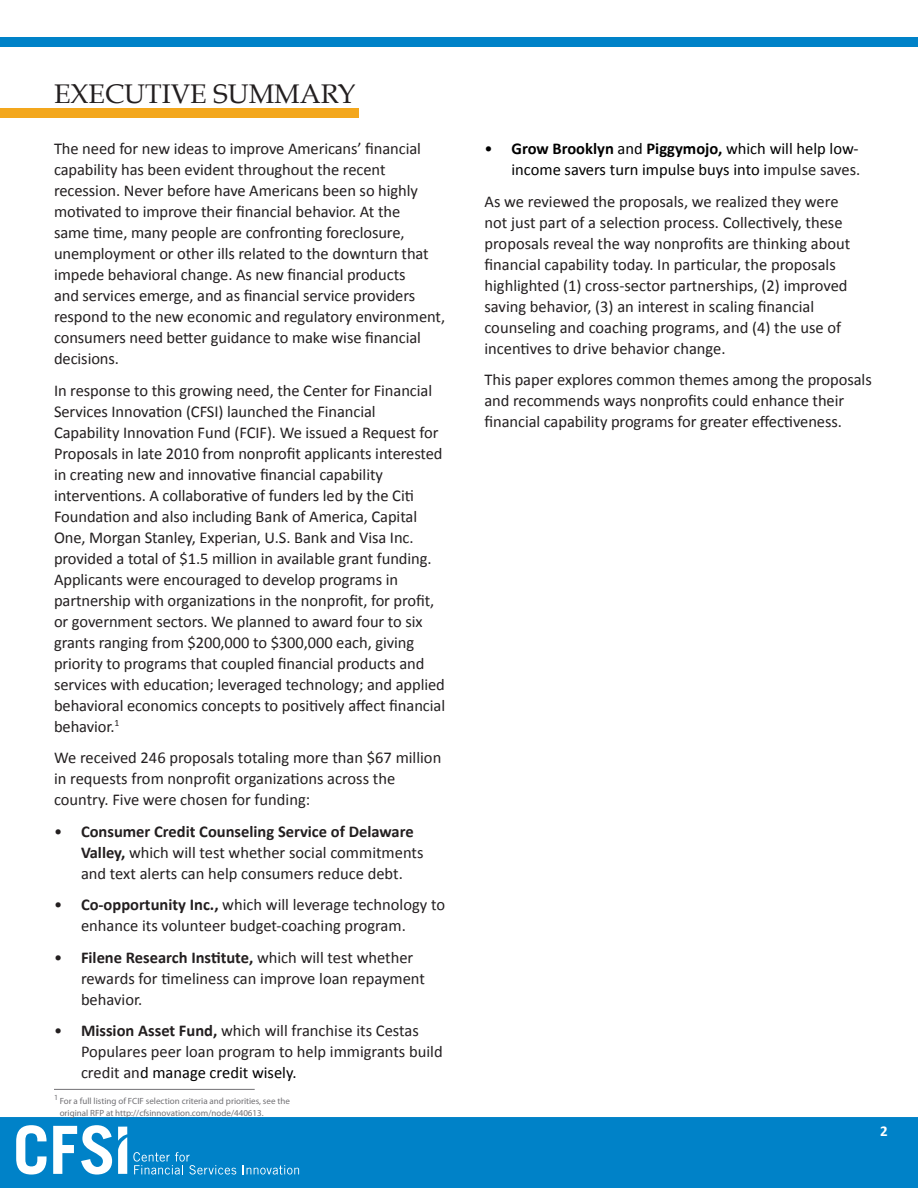
<style>
.page{position:relative;width:918px;height:1188px;background:#fff}
.page>*{position:absolute;margin:0;border:0;box-sizing:border-box;transform-origin:0 0}
.t1{font:27px "Book Antiqua";color:#231f20}
.t2{font:16.5px/21px "Calibri";letter-spacing:-.005em;color:#231f20}
.t3{font:16.5px/21px "Calibri";color:#000;text-align:right}
.t4{font:700 15px "Calibri";color:#fff}
.t5{font:9px/12px "Myriad Pro";color:#717074}
.t6{font:7.8px "Myriad Pro";color:#717074}
.s1{font-weight:700}
.s2{color:#000}
.s3{color:#231f20}
</style>
<div class="page">
<div style="left:0;top:1117px;width:918px;height:71px;background:#0082c8"></div>
<svg style="left:16px;top:1125px;width:31px;height:50px"></svg>
<svg style="left:53px;top:1125px;width:59px;height:50px"></svg>
<svg style="left:118px;top:1127px;width:9px;height:47px"></svg>
<svg style="left:133px;top:1152px;width:103px;height:23px;background:#2493cf"></svg>
<svg style="left:243px;top:1165px;width:56px;height:10px"></svg>
<div style="left:0;top:37px;width:918px;height:10px;background:#0082c8"></div>
<div style="left:0;top:108px;width:359px;height:10px;background:#f3a71d"></div>
<hr style="left:54px;top:1089px;width:201px;height:1px;background:#717074">
<p class="t1" style="left:54px;top:77px;width:303px">EXECUTIVE SUMMARY</p>
<p class="t2" style="left:54px;top:137px;width:393px">The need for new ideas to improve Americans’ financial capability has been evident throughout the recent recession. Never before have Americans been so highly motivated to improve their financial behavior. At the<br>same time, many people are confronting foreclosure, unemployment or other ills related to the downturn that impede behavioral change. As new financial products<br>and services emerge, and as financial service providers respond to the new economic and regulatory environment, consumers need better guidance to make wise financial decisions.</p>
<p class="t2" style="left:54px;top:379px;width:393px">In response to this growing need, the Center for Financial Services Innovation (CFSI) launched the Financial Capability Innovation Fund (FCIF). We issued a Request for Proposals in late 2010 from nonprofit applicants interested in creating new and innovative financial capability interventions. A collaborative of funders led by the Citi Foundation and also including Bank of America, Capital One, Morgan Stanley, Experian, U.S. Bank and Visa Inc. provided a total of $1.5 million in available grant funding.<br>Applicants were encouraged to develop programs in partnership with organizations in the nonprofit, for profit, or government sectors. We planned to award four to six grants ranging from $200,000 to $300,000 each, giving priority to programs that coupled financial products and services with education; leveraged technology; and applied behavioral economics concepts to positively affect financial behavior.<sup>1</sup></p>
<p class="t2" style="left:54px;top:746px;width:389px">We received 246 proposals totaling more than $67 million in requests from nonprofit organizations across the country. Five were chosen for funding:</p>
<p class="t2" style="left:81px;top:820px;width:344px;text-indent:-27px">• <span class="s1">Consumer Credit Counseling Service of Delaware<br>Valley,</span> which will test whether social commitments and text alerts can help consumers reduce debt.</p>
<p class="t2" style="left:81px;top:893px;width:366px;text-indent:-27px">• <span class="s1">Co-opportunity Inc.,</span> which will leverage technology to enhance its volunteer budget-coaching program.</p>
<p class="t2" style="left:81px;top:946px;width:345px;text-indent:-27px">• <span class="s1">Filene Research Institute,</span> which will test whether rewards for timeliness can improve loan repayment behavior.</p>
<p class="t2" style="left:81px;top:1019px;width:363px;text-indent:-27px">• <span class="s1">Mission Asset Fund,</span> which will franchise its Cestas<br>Populares peer loan program to help immigrants build credit an<span class="s2">d manage credit wisely.</span></p>
<p class="t6" style="left:54px;top:1092px;width:6px">1</p>
<p class="t5" style="left:60px;top:1095px;width:232px">For a full listing of FCIF selection criteria and priorities, see the original RFP at http://cfsinnovation.com/node/440613.</p>
<p class="t3" style="left:484px;top:137px;width:377px">• <span class="s1">Grow Brooklyn</span> and <span class="s1">Piggymojo,</span> which will help low&shy;income savers turn impulse buys into i<span class="s3">mpulse saves.</span></p>
<p class="t2" style="left:484px;top:190px;width:367px">As we reviewed the proposals, we realized they were not just part of a selection process. Collectively, these proposals reveal the way nonprofits are thinking about financial capability today. In particular, the proposals highlighted (1) cross-sector partnerships, (2) improved saving behavior, (3) an interest in scaling financial counseling and coaching programs, and (4) the use of incentives to drive behavior change.</p>
<p class="t2" style="left:484px;top:368px;width:389px">This paper explores common themes among the proposals and recommends ways nonprofits could enhance their financial capability programs for greater effectiveness.</p>
<p class="t4" style="left:880px;top:1122px;width:9px">2</p>
</div>
